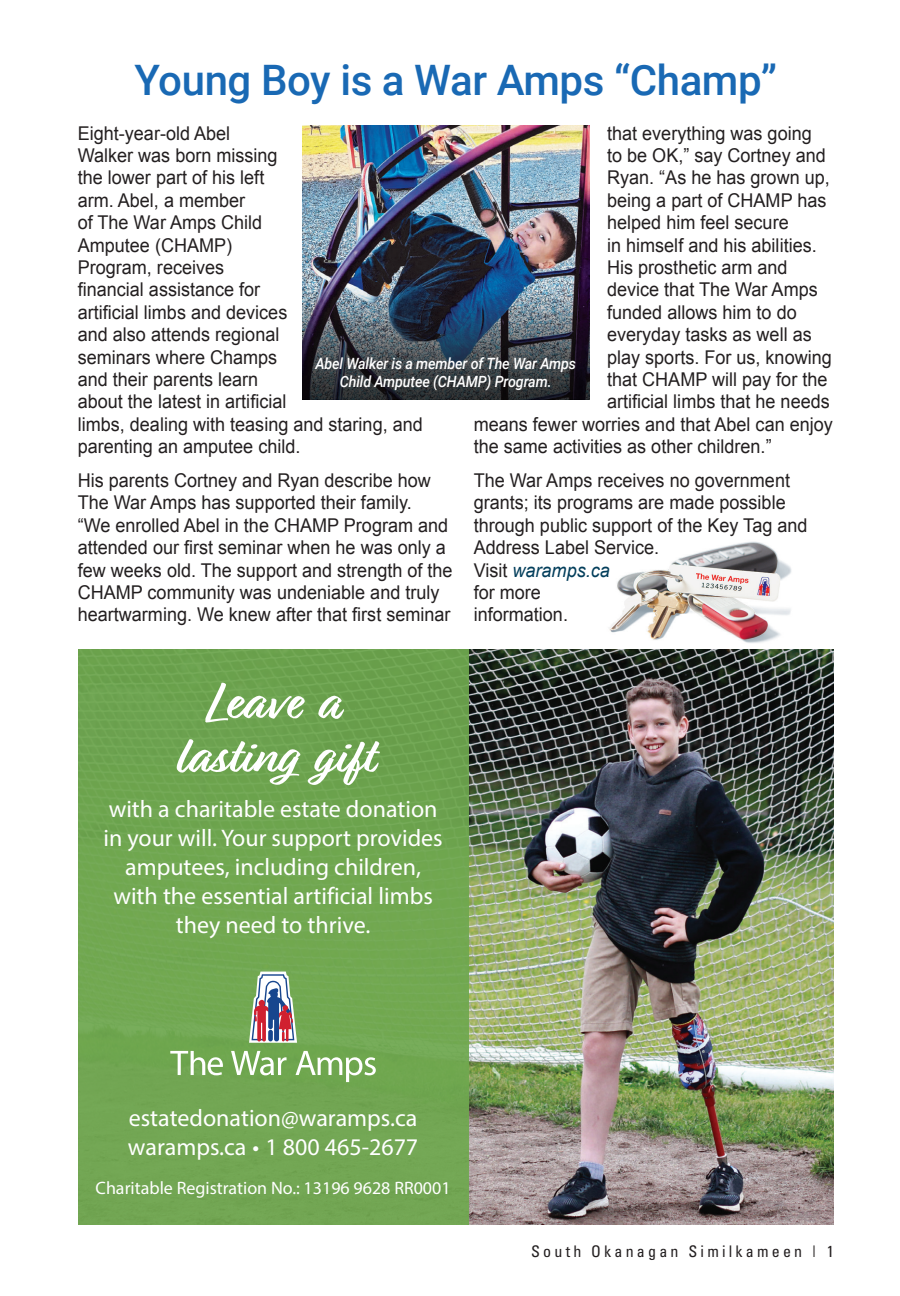
<style>
.page{position:relative;width:900px;height:1296px;background:#fff}
.page>*{position:absolute;margin:0;border:0;box-sizing:border-box;transform-origin:0 0}
.t1{font:700 54px/54px "Relation";color:#fff;text-align:center}
.t2{font:500 42px "Roboto";letter-spacing:-.01em;color:#1969b4}
.t3{font:24px/28.8px "Myriad Pro";color:#fff;text-align:center}
.t4{font:19px/22.4px "Arial";color:#231f20;scale:.95 1}
.t5{font:18px "Myriad Pro";color:#fff}
.t6{font:condensed 16px "Univers";letter-spacing:.2em;color:#231f20}
.t7{font:italic 500 15.6px/18.6px "Roboto";letter-spacing:-.01em;color:#fff;text-align:center;scale:.92 1}
.s1{font-style:italic;color:#033e5b}
</style>
<div class="page">
<img style="left:609px;top:541px;width:183px;height:102px">
<img style="left:468px;top:649px;width:366px;height:576px">
<div style="left:78px;top:649px;width:390px;height:576px;background:#6fa84f"></div>
<svg style="left:249px;top:972px;width:48px;height:71px"></svg>
<svg style="left:231px;top:1051px;width:56px;height:24px"></svg>
<svg style="left:296px;top:1051px;width:80px;height:31px"></svg>
<svg style="left:170px;top:1051px;width:53px;height:24px"></svg>
<img style="left:302px;top:126px;width:287px;height:273px">
<h2 class="t2" style="left:134px;top:51px;width:644px">Young Boy is a War Amps “Champ”</h2>
<p class="t4" style="left:78px;top:122px;width:365px">Eight-year-old Abel<br>Walker was born missing<br>the lower part of his left<br>arm. Abel, a member<br>of The War Amps Child<br>Amputee (CHAMP)<br>Program, receives<br>financial assistance for<br>artificial limbs and devices<br>and also attends regional<br>seminars where Champs<br>and their parents learn<br>about the latest in artificial<br>limbs, dealing with teasing and staring, and parenting an amputee child.</p>
<p class="t4" style="left:78px;top:469px;width:396px">His parents Cortney and Ryan describe how The War Amps has supported their family.<br>“We enrolled Abel in the CHAMP Program and attended our first seminar when he was only a few weeks old. The support and strength of the CHAMP community was undeniable and truly heartwarming. We knew after that first seminar</p>
<p class="t4" style="left:607px;top:122px;width:217px">that everything was going</p>
<p class="t4" style="left:607px;top:144px;width:232px">to be OK,” say Cortney and</p>
<p class="t4" style="left:607px;top:167px;width:236px">Ryan. “As he has grown up,</p>
<p class="t4" style="left:607px;top:189px;width:232px">being a part of CHAMP has</p>
<p class="t4" style="left:607px;top:211px;width:193px">helped him feel secure</p>
<p class="t4" style="left:607px;top:234px;width:222px">in himself and his abilities.</p>
<p class="t4" style="left:607px;top:256px;width:192px">His prosthetic arm and</p>
<p class="t4" style="left:607px;top:279px;width:223px">device that The War Amps</p>
<p class="t4" style="left:607px;top:301px;width:201px">funded allows him to do</p>
<p class="t4" style="left:607px;top:323px;width:217px">everyday tasks as well as</p>
<p class="t4" style="left:607px;top:346px;width:238px">play sports. For us, knowing</p>
<p class="t4" style="left:607px;top:368px;width:233px">that CHAMP will pay for the</p>
<p class="t4" style="left:607px;top:391px;width:236px">artificial limbs that he needs</p>
<p class="t4" style="left:474px;top:413px;width:380px">means fewer worries and that Abel can enjoy</p>
<p class="t4" style="left:474px;top:435px;width:315px">the same activities as other children.”</p>
<p class="t4" style="left:474px;top:469px;width:353px">The War Amps receives no government grants; its programs are made possible through public support of the Key Tag and<br>Address Label Service.<br>Visit <span class="s1">waramps.ca<br></span>for more<br>information.</p>
<p class="t7" style="left:315px;top:353px;width:285px">Abel Walker is a member of The War Amps<br>Child Amputee (CHAMP) Program.</p>
<h1 class="t1" style="left:173px;top:676px;width:201px">Leave a lasting gift</h1>
<p class="t3" style="left:103px;top:795px;width:341px">with a charitable estate donation in your will. Your support provides amputees, including children, with the essential artificial limbs they need to thrive.</p>
<p class="t3" style="left:128px;top:1103px;width:292px;text-align:left">estatedonation@waramps.ca waramps.ca • 1 800 465-2677</p>
<p class="t5" style="left:96px;top:1177px;width:357px">Charitable Registration No.: 13196 9628 RR0001</p>
<p class="t6" style="left:531px;top:1241px;width:304px">South Okanagan Similkameen | 1</p>
</div>
